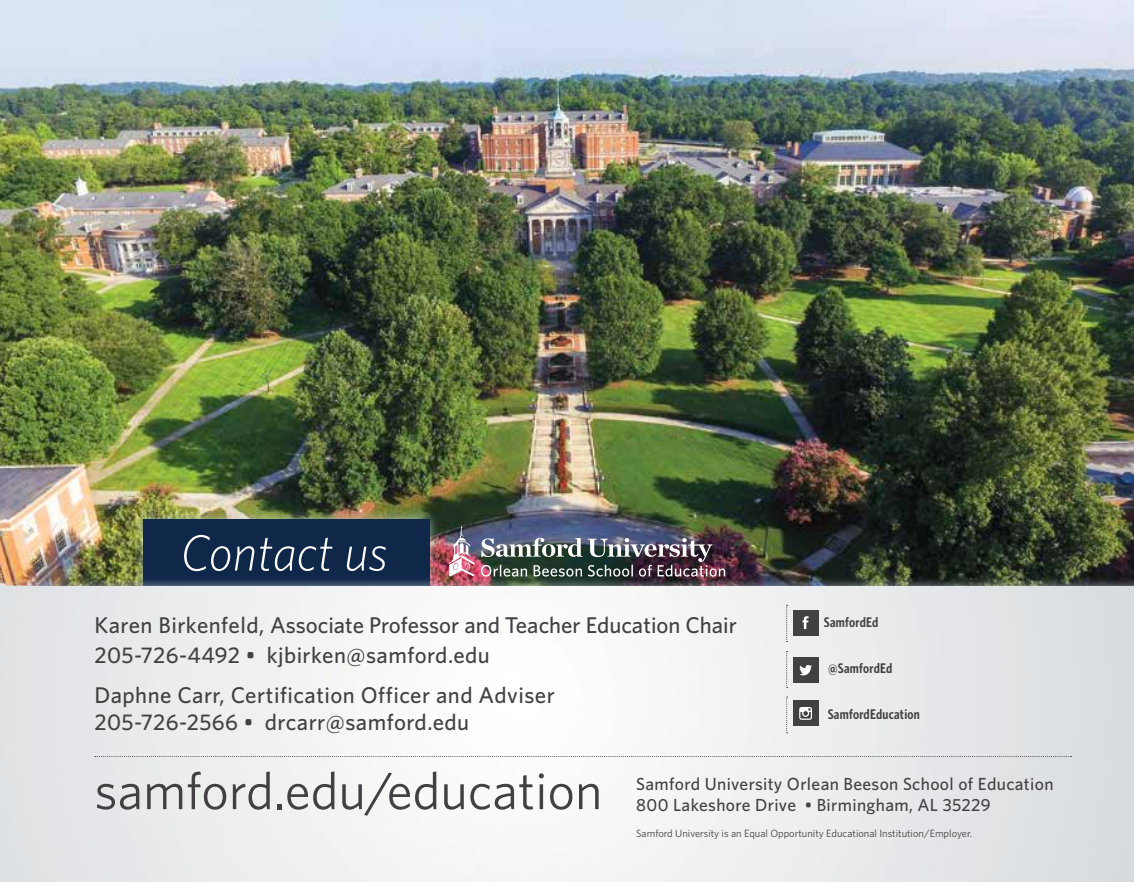
<style>
.page{position:relative;width:1134px;height:882px;background:#fff}
.page>*{position:absolute;margin:0;border:0;box-sizing:border-box;transform-origin:0 0}
.t1{font:52.5px "Whitney";color:#414042}
.t2{font:italic 300 50.75px "Whitney";color:#fff}
.t3{font:500 22.75px/29.4px "Whitney";color:#414042}
.t4{font:500 22.75px/27.3px "Whitney";letter-spacing:.02em;color:#414042}
.t5{font:500 17.5px/21px "Whitney";letter-spacing:.02em;color:#414042}
.t6{font:600 14px "Whitney Condensed";letter-spacing:.02em;color:#414042}
.t7{font:10.5px "Whitney";color:#414042}
</style>
<div class="page">
<img style="left:0;top:0;width:1134px;height:577px">
<div style="left:134px;top:510px;width:306px;height:158px;background:#c6cdd1;opacity:.75"></div>
<div style="left:144px;top:519px;width:286px;height:139px;background:#0f2748"></div>
<div style="left:0;top:577px;width:1134px;height:305px;background:#c6cdd1;opacity:.75"></div>
<img style="left:0;top:586px;width:1134px;height:296px">
<svg style="left:449px;top:524px;width:26px;height:52px"></svg>
<img style="left:481px;top:538px;width:244px;height:39px">
<svg style="left:95px;top:756px;width:977px;height:1px"></svg>
<svg style="left:786px;top:605px;width:2px;height:37px"></svg>
<svg style="left:786px;top:697px;width:2px;height:36px"></svg>
<div style="left:793px;top:610px;width:25px;height:26px;background:#414042"></div>
<svg style="left:803px;top:616px;width:6px;height:13px"></svg>
<div style="left:793px;top:701px;width:25px;height:25px;background:#414042"></div>
<svg style="left:799px;top:707px;width:13px;height:13px"></svg>
<svg style="left:786px;top:651px;width:2px;height:37px"></svg>
<div style="left:793px;top:657px;width:25px;height:25px;background:#414042"></div>
<svg style="left:799px;top:665px;width:13px;height:10px"></svg>
<h2 class="t2" style="left:181px;top:519px;width:209px">Contact us</h2>
<p class="t3" style="left:94px;top:610px;width:644px">Karen Birkenfeld, Associate Professor and Teacher Education Chair<br>205-726-4492 • kjbirken@samford.edu</p>
<p class="t4" style="left:94px;top:681px;width:462px">Daphne Carr, Certification Officer and Adviser<br>205-726-2566 • drcarr@samford.edu</p>
<p class="t6" style="left:824px;top:613px;width:56px">SamfordEd</p>
<p class="t6" style="left:828px;top:659px;width:66px">@SamfordEd</p>
<p class="t6" style="left:828px;top:705px;width:94px">SamfordEducation</p>
<h1 class="t1" style="left:94px;top:756px;width:509px">samford.edu/education</h1>
<p class="t5" style="left:636px;top:773px;width:419px">Samford University Orlean Beeson School of Education<br>800 Lakeshore Drive • Birmingham, AL 35229</p>
<p class="t7" style="left:636px;top:827px;width:337px">Samford University is an Equal Opportunity Educational Institution/Employer.</p>
</div>
